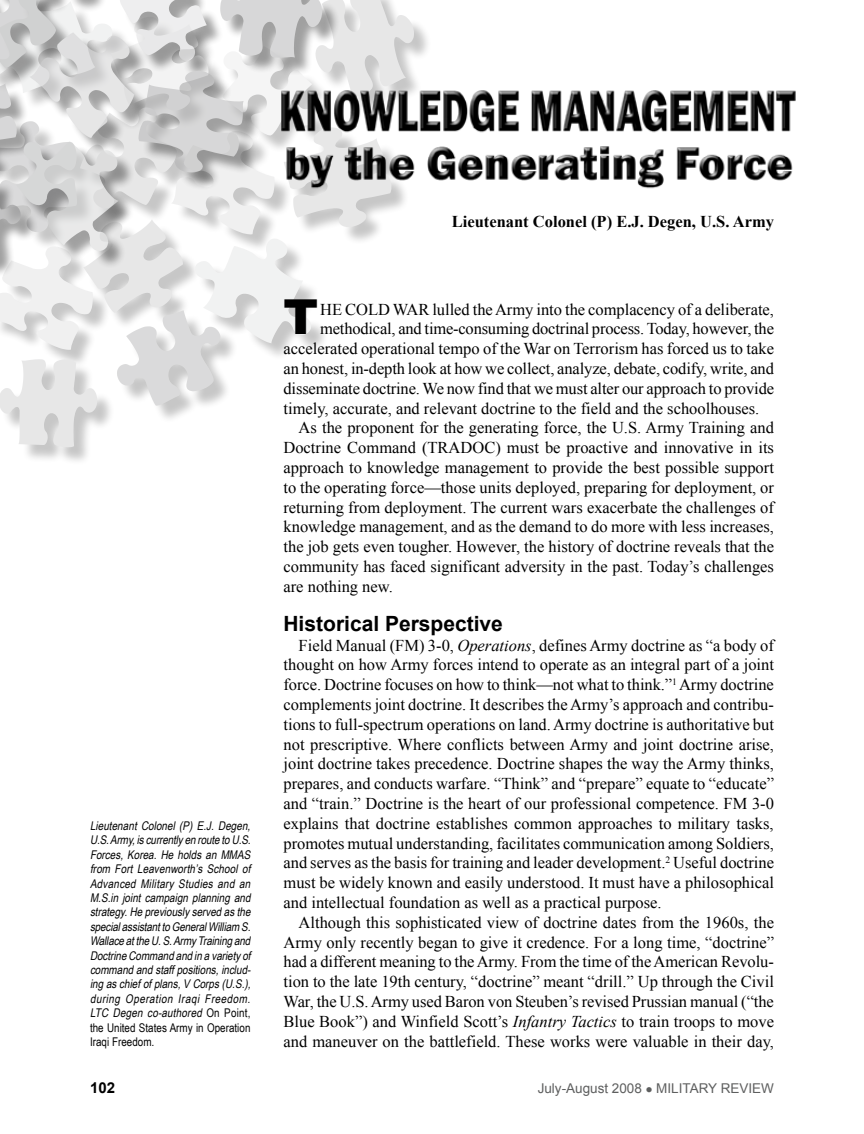
<style>
.page{position:relative;width:864px;height:1134px;background:#fff}
.page>*{position:absolute;margin:0;border:0;box-sizing:border-box;transform-origin:0 0}
.fob_Drop_Cap{font:900 48.15px "Arial";color:#000}
.subhead{font:700 21px "Arial";color:#000}
.fob{font:16.5px/19.8px "Times New Roman";color:#000;text-align:justify}
.fob_Drop_Cap-2{font:16.5px "Times New Roman";letter-spacing:-.01em;color:#000}
.author_byline{font:700 16.5px "Times New Roman";color:#000}
.subhead-2{font:700 15px "Arial";color:#000}
.subhead-3{font:13.5px "Arial";color:#5e5f5f}
.bio{font:italic 12px/14.4px "Arial Narrow";color:#000}
.s1{font-style:normal}
.s2{font-style:italic}
</style>
<div class="page">
<div style="left:0;top:0;width:435px;height:469px;background:#000;opacity:.75"></div>
<svg style="left:0;top:0;width:414px;height:447px"></svg>
<img style="left:279px;top:72px;width:517px;height:127px">
<p class="bio" style="left:90px;top:818px;width:165px">Lieutenant Colonel (P) E.J. Degen, U.S.Army,iscurrentlyenroutetoU.S.<br>Forces, Korea. He holds an MMAS from Fort Leavenworth’s School of Advanced Military Studies and an M.S.in joint campaign planning and strategy.He previouslyserved asthe specialassistanttoGeneralWilliam S.<br>WallaceattheU.S.ArmyTrainingand DoctrineCommandandinavarietyof command and staffpositions,includ&shy;ing aschiefofplans,V Corps(U.S.), during Operation Iraqi Freedom.<br>LTC Degen co-authored <span class="s1">O n P o i n t , the United States Army in Operation Iraqi Freedom</span>.</p>
<p class="author_byline" style="left:452px;top:210px;width:324px">Lieutenant Colonel (P) E.J. Degen, U.S. Army</p>
<p class="fob_Drop_Cap" style="left:284px;top:282px;width:36px">T</p>
<p class="fob_Drop_Cap-2" style="left:320px;top:298px;width:455px">he Cold War lulled the Army into the complacency of a deliberate,</p>
<p class="fob_Drop_Cap-2" style="left:320px;top:318px;width:455px">methodical, and time-consuming doctrinal process. Today, however, the</p>
<p class="fob_Drop_Cap-2" style="left:284px;top:338px;width:492px">accelerated operational tempo of the War on Terrorism has forced us to take</p>
<p class="fob_Drop_Cap-2" style="left:284px;top:357px;width:492px">an honest, in-depth look at how we collect, analyze, debate, codify, write, and</p>
<p class="fob_Drop_Cap-2" style="left:284px;top:377px;width:492px">disseminate doctrine. We now find that we must alter our approach to provide</p>
<p class="fob_Drop_Cap-2" style="left:284px;top:397px;width:477px">timely, accurate, and relevant doctrine to the field and the schoolhouses.</p>
<p class="fob" style="left:284px;top:418px;width:492px;text-indent:15px">As the proponent for the generating force, the U.S. Army Training and<br>Doctrine Command (TRADO</p>
<p class="fob" style="left:284px;top:438px;width:492px;text-indent:201px">C) must be proactive and innovative in its approach to knowledge management to provide the best possible support to the operating force—those units deployed, preparing for deployment, or returning from deployment. The current wars exacerbate the challenges of knowledge management, and as the demand to do more with less increases, the job gets even tougher. However, the history of doctrine reveals that the community has faced significant adversity in the past. Today’s challenges are nothing new.</p>
<p class="subhead" style="left:284px;top:610px;width:221px">Historical Perspective</p>
<p class="fob" style="left:284px;top:635px;width:492px;text-indent:15px">Field Manual (FM) 3-0, <span class="s2">Operations</span>, defines Army doctrine as “a body of thought on how Army forces intend to operate as an integral part of a joint force. Doctrine focuses on how to think—not what to think.”<sup>1</sup> Army doctrine complements joint doctrine. It describes the Army’s approach and contribu&shy;tions to full-spectrum operations on land. Army doctrine is authoritative but not prescriptive. Where conflicts between Army and joint doctrine arise, joint doctrine takes precedence. Doctrine shapes the way the Army thinks, prepares, and conducts warfare. “Think” and “prepare” equate to “educate” and “train.” Doctrine is the heart of our professional competence. FM 3-0 explains that doctrine establishes common approaches to military tasks, promotes mutual understanding, facilitates communication among Soldiers, and serves as the basis for training and leader development.<sup>2</sup> Useful doctrine must be widely known and easily understood. It must have a philosophical and intellectual foundation as well as a practical purpose.</p>
<p class="fob" style="left:284px;top:912px;width:492px;text-indent:15px">Although this sophisticated view of doctrine dates from the 1960s, the Army only recently began to give it credence. For a long time, “doctrine” had a different meaning to the Army. From the time of the American Revolu&shy;tion to the late 19th century, “doctrine” meant “drill.” Up through the Civil War, the U.S. Army used Baron von Steuben’s revised Prussian manual (“the Blue Book”) and Winfield Scott’s <span class="s2">Infantry Tactics</span> to train troops to move and maneuver on the battlefield. These works were valuable in their day,</p>
<p class="subhead-2" style="left:90px;top:1078px;width:27px">102</p>
<p class="subhead-3" style="left:538px;top:1080px;width:238px">JULY-AUGUST 2008 ● MILITARY REVIEW</p>
</div>
